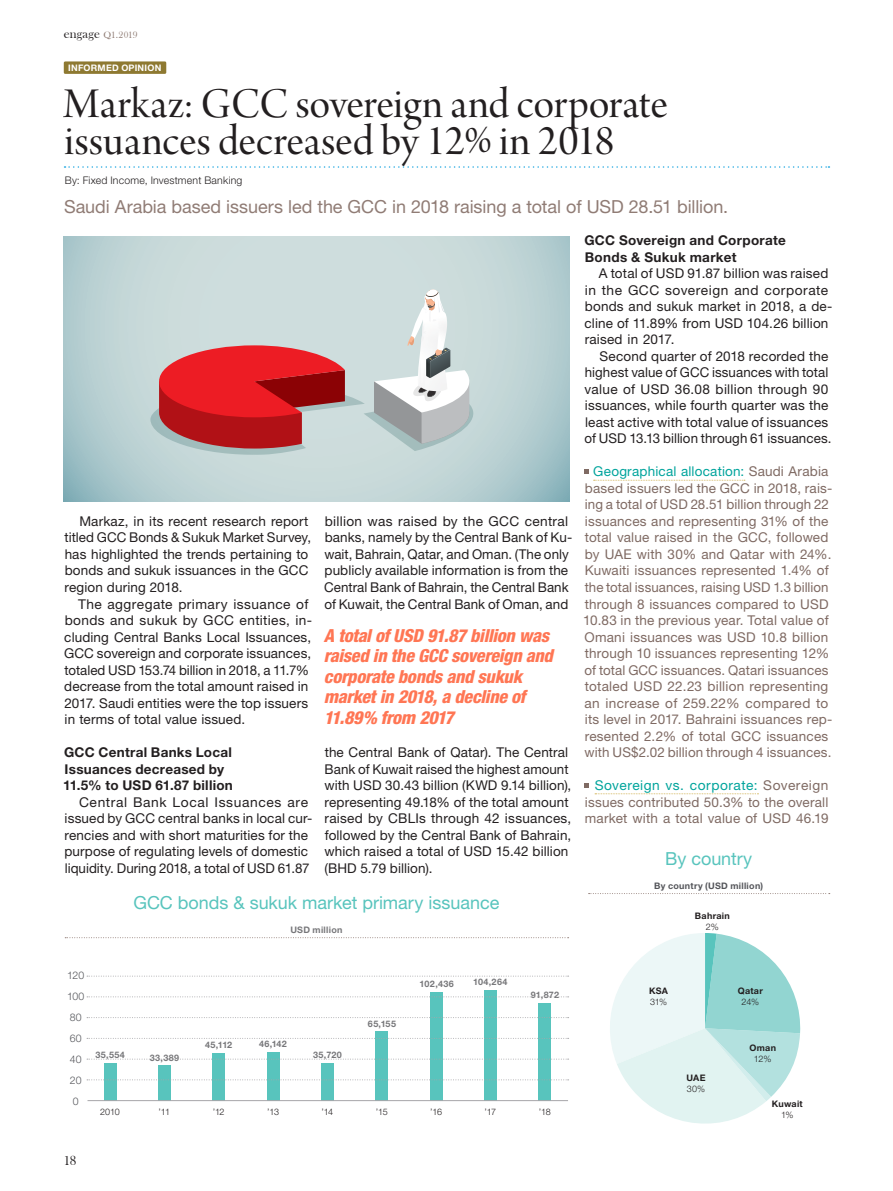
<style>
.page{position:relative;width:893px;height:1191px;background:#fff}
.page>*{position:absolute;margin:0;border:0;box-sizing:border-box;transform-origin:0 0}
.t1{font:45px/36px "Arno Pro Display";color:#231f20}
.Quote_Helv_12{font:italic 800 condensed 18px/20.7px "Helvetica Neue";letter-spacing:-.015em;color:#ff7654}
.t2{font:18px "Helvetica Neue";letter-spacing:-.005em;color:#907c75}
.Body_Helv_Bold_9_10{font:18px "Helvetica Neue";letter-spacing:-.005em;color:#58c4bd}
.t3{font:13.5px/16.5px "Helvetica Neue";letter-spacing:.01em;color:#231f20}
.t4{font:13.5px/16.5px "Helvetica Neue";letter-spacing:.015em;color:#7f6a63;text-align:center}
.t5{font:700 13.5px/16.5px "Helvetica Neue";letter-spacing:.02em;color:#231f20}
.t6{font:13.5px "Bask Old Face";color:#231f20}
.t7{font:300 10.5px "Helvetica Neue";letter-spacing:.02em;color:#231f20}
.t8{font:300 10.5px "Helvetica Neue";letter-spacing:.01em;color:#54555a}
.t9{font:9.6px "Bask Old Face";letter-spacing:.005em;color:#8f7c74}
.Captions_Helv_bold_6{font:700 9px "Helvetica Neue";letter-spacing:.035em;color:#77777a}
.t10{font:300 9px "Helvetica Neue";letter-spacing:-.04em;color:#231f20}
.t11{font:700 9px "Helvetica Neue";letter-spacing:.03em;color:#231f20}
.Captions_Helv_bold_6-2{font:700 9px "Helvetica Neue";letter-spacing:.03em;color:#54555a}
.t12{font:700 9px "Helvetica Neue";letter-spacing:.03em;color:#fff}
.s1{font-size:13.2px;color:#231f20}
.s2{color:#00a49c}
</style>
<div class="page">
<div style="left:64px;top:61px;width:102px;height:13px;background:#8e7931"></div>
<svg style="left:65px;top:166px;width:764px;height:2px"></svg>
<svg style="left:594px;top:480px;width:151px;height:1px"></svg>
<svg style="left:595px;top:793px;width:163px;height:1px"></svg>
<svg style="left:584px;top:469px;width:5px;height:5px"></svg>
<svg style="left:584px;top:783px;width:5px;height:5px"></svg>
<svg style="left:64px;top:236px;width:505px;height:266px"></svg>
<svg style="left:150px;top:289px;width:323px;height:166px"></svg>
<svg style="left:65px;top:937px;width:504px;height:1px"></svg>
<div style="left:538px;top:1003px;width:13px;height:97px;background:#58c4bd"></div>
<div style="left:484px;top:990px;width:13px;height:110px;background:#58c4bd"></div>
<div style="left:430px;top:992px;width:12px;height:108px;background:#58c4bd"></div>
<div style="left:375px;top:1031px;width:13px;height:69px;background:#58c4bd"></div>
<div style="left:321px;top:1063px;width:13px;height:37px;background:#58c4bd"></div>
<div style="left:267px;top:1051px;width:12px;height:49px;background:#58c4bd"></div>
<div style="left:212px;top:1053px;width:13px;height:47px;background:#58c4bd"></div>
<div style="left:158px;top:1065px;width:13px;height:35px;background:#58c4bd"></div>
<div style="left:104px;top:1063px;width:12px;height:37px;background:#58c4bd"></div>
<svg style="left:87px;top:1038px;width:482px;height:1px"></svg>
<svg style="left:87px;top:1017px;width:482px;height:1px"></svg>
<svg style="left:87px;top:996px;width:482px;height:1px"></svg>
<svg style="left:87px;top:975px;width:482px;height:1px"></svg>
<svg style="left:87px;top:1079px;width:482px;height:1px"></svg>
<svg style="left:87px;top:1058px;width:482px;height:1px"></svg>
<hr style="left:88px;top:1100px;width:480px;height:1px;background:#a7a6a9">
<svg style="left:610px;top:933px;width:191px;height:191px"></svg>
<svg style="left:589px;top:893px;width:241px;height:1px"></svg>
<p class="t9" style="left:64px;top:30px;width:75px"><span class="s1">engage</span> Q1.2019</p>
<p class="t12" style="left:68px;top:62px;width:95px">INFORMED OPINION</p>
<h1 class="t1" style="left:63px;top:89px;width:606px">Markaz: GCC sovereign and corporate issuances decreased by 12% in 2018</h1>
<p class="t7" style="left:65px;top:174px;width:179px">By: Fixed Income, Investment Banking</p>
<h2 class="t2" style="left:64px;top:196px;width:666px">Saudi Arabia based issuers led the GCC in 2018 raising a total of USD 28.51 billion.</h2>
<p class="t3" style="left:65px;top:513px;width:248px;text-indent:15px">Markaz, in its recent research report titled GCC Bonds &amp; Sukuk Market Survey, has highlighted the trends pertaining to bonds and sukuk issuances in the GCC region during 2018.</p>
<p class="t3" style="left:64px;top:595px;width:250px;text-indent:14px">The aggregate primary issuance of bonds and sukuk by GCC entities, in&shy;cluding Central Banks Local Issuances, GCC sovereign and corporate issuances, totaled USD 153.74 billion in 2018, a 11.7% decrease from the total amount raised in 2017. Saudi entities were the top issuers in terms of total value issued.</p>
<p class="t5" style="left:63px;top:743px;width:171px">GCC Central Banks Local<br>Issuances decreased by<br>11.5% to USD 61.87 billion</p>
<p class="t3" style="left:64px;top:793px;width:249px;text-indent:15px">Central Bank Local Issuances are issued by GCC central banks in local cur&shy;rencies and with short maturities for the purpose of regulating levels of domestic liquidity. During 2018, a total of USD 61.87</p>
<p class="t3" style="left:324px;top:513px;width:250px">billion was raised by the GCC central banks, namely by the Central Bank of Ku&shy;wait, Bahrain, Qatar, and Oman. (The only publicly available information is from the Central Bank of Bahrain, the Central Bank of Kuwait, the Central Bank of Oman, and</p>
<p class="Quote_Helv_12" style="left:324px;top:624px;width:231px">A total of USD 91.87 billion was raised in the GCC sovereign and corporate bonds and sukuk market in 2018, a decline of<br>11.89% from 2017</p>
<p class="t3" style="left:324px;top:744px;width:248px">the Central Bank of Qatar). The Central Bank of Kuwait raised the highest amount with USD 30.43 billion (KWD 9.14 billion), representing 49.18% of the total amount raised by CBLIs through 42 issuances, followed by the Central Bank of Bahrain, which raised a total of USD 15.42 billion (BHD 5.79 billion).</p>
<p class="Body_Helv_Bold_9_10" style="left:133px;top:892px;width:368px">GCC bonds &amp; sukuk market primary issuance</p>
<p class="Captions_Helv_bold_6" style="left:290px;top:924px;width:54px">USD million</p>
<p class="t5" style="left:584px;top:232px;width:203px">GCC Sovereign and Corporate<br>Bonds &amp; Sukuk market</p>
<p class="t3" style="left:584px;top:265px;width:249px;text-indent:14px">A total of USD 91.87 billion was raised in the GCC sovereign and corporate bonds and sukuk market in 2018, a de&shy;cline of 11.89% from USD 104.26 billion raised in 2017.</p>
<p class="t3" style="left:584px;top:348px;width:248px;text-indent:15px">Second quarter of 2018 recorded the highest value of GCC issuances with total value of USD 36.08 billion through 90 issuances, while fourth quarter was the least active with total value of issuances of USD 13.13 billion through 61 issuances.</p>
<p class="t4" style="left:583px;top:463px;width:251px"><span class="s2">Geographical allocation:</span> Saudi Arabia based issuers led the GCC in 2018, rais&shy;ing a total of USD 28.51 billion through 22 issuances and representing 31% of the total value raised in the GCC, followed by UAE with 30% and Qatar with 24%.<br>Kuwaiti issuances represented 1.4% of the total issuances, raising USD 1.3 billion through 8 issuances compared to USD 10.83 in the previous year. Total value of Omani issuances was USD 10.8 billion through 10 issuances representing 12% of total GCC issuances. Qatari issuances totaled USD 22.23 billion representing an increase of 259.22% compared to its level in 2017. Bahraini issuances rep&shy;resented 2.2% of total GCC issuances with US$2.02 billion through 4 issuances.</p>
<p class="t4" style="left:585px;top:777px;width:245px;text-align:justify;text-indent:10px"><span class="s2">Sovereign vs. corporate:</span> Sovereign issues contributed 50.3% to the overall market with a total value of USD 46.19</p>
<p class="Body_Helv_Bold_9_10" style="left:665px;top:847px;width:89px">By country</p>
<p class="Captions_Helv_bold_6-2" style="left:654px;top:880px;width:110px">By country (USD million)</p>
<p class="t11" style="left:695px;top:910px;width:36px">Bahrain</p>
<p class="t10" style="left:706px;top:921px;width:14px">2%</p>
<p class="t8" style="left:67px;top:969px;width:18px">120</p>
<p class="t8" style="left:67px;top:990px;width:19px">100</p>
<p class="t8" style="left:70px;top:1011px;width:13px">80</p>
<p class="t8" style="left:70px;top:1031px;width:13px">60</p>
<p class="t8" style="left:70px;top:1052px;width:13px">40</p>
<p class="t8" style="left:70px;top:1073px;width:13px">20</p>
<p class="t8" style="left:73px;top:1094px;width:7px">0</p>
<p class="Captions_Helv_bold_6" style="left:96px;top:1049px;width:31px">35,554</p>
<p class="Captions_Helv_bold_6" style="left:150px;top:1051px;width:31px">33,389</p>
<p class="Captions_Helv_bold_6" style="left:205px;top:1039px;width:29px">45,112</p>
<p class="Captions_Helv_bold_6" style="left:259px;top:1038px;width:29px">46,142</p>
<p class="Captions_Helv_bold_6" style="left:313px;top:1049px;width:30px">35,720</p>
<p class="Captions_Helv_bold_6" style="left:368px;top:1018px;width:30px">65,155</p>
<p class="Captions_Helv_bold_6" style="left:420px;top:978px;width:36px">102,436</p>
<p class="Captions_Helv_bold_6" style="left:473px;top:976px;width:36px">104,264</p>
<p class="Captions_Helv_bold_6" style="left:531px;top:989px;width:30px">91,872</p>
<p class="t10" style="left:100px;top:1106px;width:21px">2010</p>
<p class="t10" style="left:159px;top:1106px;width:13px">’11</p>
<p class="t10" style="left:213px;top:1106px;width:13px">’12</p>
<p class="t10" style="left:267px;top:1106px;width:13px">’13</p>
<p class="t10" style="left:321px;top:1106px;width:13px">’14</p>
<p class="t10" style="left:376px;top:1106px;width:13px">’15</p>
<p class="t10" style="left:430px;top:1106px;width:13px">’16</p>
<p class="t10" style="left:484px;top:1106px;width:13px">’17</p>
<p class="t10" style="left:539px;top:1106px;width:13px">’18</p>
<p class="t6" style="left:64px;top:1153px;width:14px">18</p>
<p class="t11" style="left:649px;top:985px;width:20px">KSA</p>
<p class="t10" style="left:650px;top:995px;width:19px">31%</p>
<p class="t11" style="left:687px;top:1072px;width:20px">UAE</p>
<p class="t10" style="left:687px;top:1083px;width:20px">30%</p>
<p class="t11" style="left:738px;top:985px;width:27px">Qatar</p>
<p class="t10" style="left:742px;top:995px;width:19px">24%</p>
<p class="t11" style="left:749px;top:1042px;width:28px">Oman</p>
<p class="t10" style="left:754px;top:1052px;width:19px">12%</p>
<p class="t11" style="left:772px;top:1098px;width:32px">Kuwait</p>
<p class="t10" style="left:781px;top:1108px;width:14px">1%</p>
</div>
